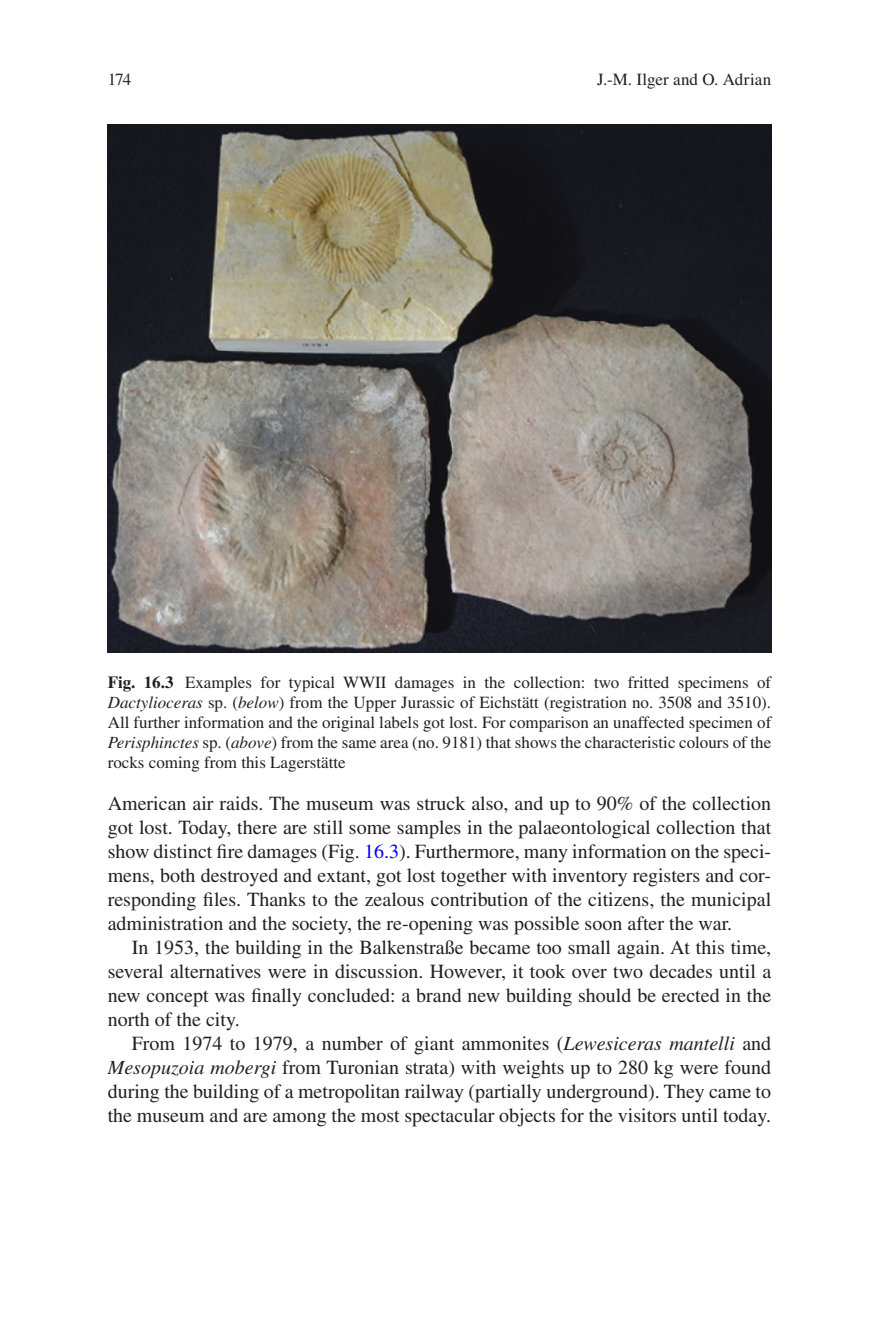
<style>
.page{position:relative;width:879px;height:1333px;background:#fff}
.page>*{position:absolute;margin:0;border:0;box-sizing:border-box;transform-origin:0 0}
.t1{font:20px/24px "Ymfgrk Times LT Std";color:#231f20;text-align:justify}
.t2{font:17px/20px "Ymfgrk Times LT Std";color:#231f20;text-align:justify}
.t3{font:17px "Smrqmb Times LT Std";letter-spacing:.005em;color:#231f20}
.s1{font-family:"Qdrwvl Times LT Std";font-weight:700}
.s2{font-family:"Glkygn Times LT Std";font-style:italic}
.s3{color:#00f}
</style>
<div class="page">
<img style="left:108px;top:124px;width:663px;height:528px">
<p class="t2" style="left:108px;top:69px;width:25px">174</p>
<p class="t3" style="left:597px;top:70px;width:176px">J.-M. Ilger and O. Adrian</p>
<p class="t2" style="left:108px;top:672px;width:665px"><span class="s1">Fig. 16.3</span> Examples for typical WWII damages in the collection: two fritted specimens of <span class="s2">Dactylioceras</span> sp. (<span class="s2">below</span>) from the Upper Jurassic of Eichstätt (registration no. 3508 and 3510).<br>All further information and the original labels got lost. For comparison an unaffected specimen of <span class="s2">Perisphinctes</span> sp. (<span class="s2">above</span>) from the same area (no. 9181) that shows the characteristic colours of the rocks coming from this Lagerstätte</p>
<p class="t1" style="left:108px;top:791px;width:665px">American air raids. The museum was struck also, and up to 90% of the collection got lost. Today, there are still some samples in the palaeontological collection that show distinct fire damages (Fig. <span class="s3">16.3</span>). Furthermore, many information on the speci&shy;mens, both destroyed and extant, got lost together with inventory registers and cor&shy;responding files. Thanks to the zealous contribution of the citizens, the municipal administration and the society, the re-opening was possible soon after the war.</p>
<p class="t1" style="left:108px;top:935px;width:665px;text-indent:24px">In 1953, the building in the Balkenstraße became too small again. At this time, several alternatives were in discussion. However, it took over two decades until a new concept was finally concluded: a brand new building should be erected in the north of the city.</p>
<p class="t1" style="left:108px;top:1031px;width:665px;text-indent:24px">From 1974 to 1979, a number of giant ammonites (<span class="s2">Lewesiceras mantelli</span> and <span class="s2">Mesopuzoia mobergi</span> from Turonian strata) with weights up to 280 kg were found during the building of a metropolitan railway (partially underground). They came to the museum and are among the most spectacular objects for the visitors until today.</p>
</div>
